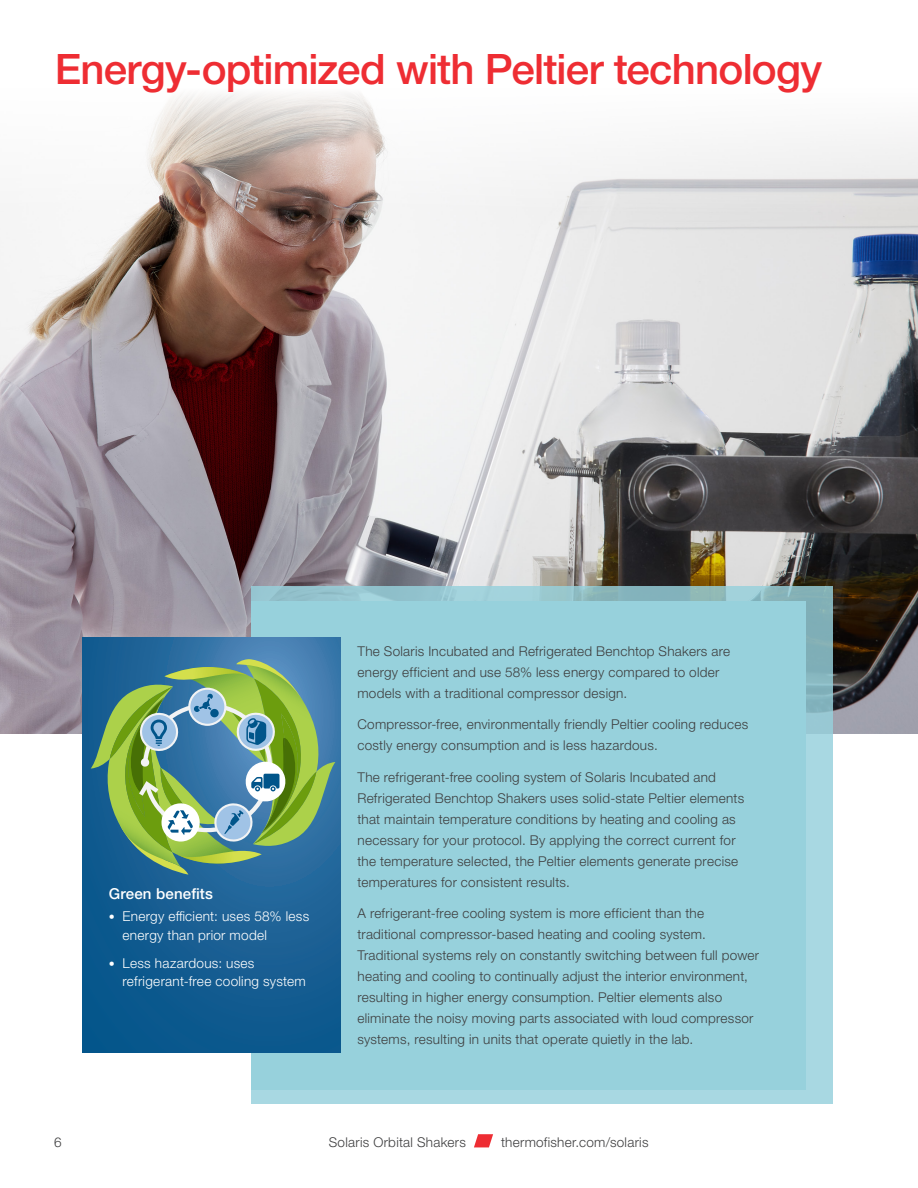
<style>
.page{position:relative;width:918px;height:1188px;background:#fff}
.page>*{position:absolute;margin:0;border:0;box-sizing:border-box;transform-origin:0 0}
.Headline{font:500 42px "Helvetica Neue LTW1 G";letter-spacing:-.02em;color:#ee2d33}
.Content_Header{font:500 15.15px "Helvetica Neue LTW1 G";letter-spacing:.01em;color:#fff}
.t1{font:300 13.65px/18.1px "Helvetica Neue LTW1 G";letter-spacing:.02em;color:#fff}
.Body__Copy__No_Basel{font:300 13.5px/21px "Helvetica Neue LTW1 G";letter-spacing:.02em;color:#3e3e3f}
.s1{font-size:12px}
</style>
<div class="page">
<img style="left:0;top:234px;width:918px;height:500px">
<svg style="left:251px;top:586px;width:582px;height:518px;background:#9dcdd6"></svg>
<svg style="left:0;top:94px;width:918px;height:140px;fill:#f4f4f4"></svg>
<div style="left:251px;top:601px;width:555px;height:489px;background:#97d1dc"></div>
<svg style="left:83px;top:638px;width:258px;height:415px;background:#165e93"></svg>
<svg style="left:91px;top:659px;width:244px;height:216px;background:#689980"></svg>
<svg style="left:474px;top:1134px;width:19px;height:13px"></svg>
<p class="Headline" style="left:55px;top:44px;width:769px">Energy-optimized with Peltier technology</p>
<p class="Content_Header" style="left:109px;top:884px;width:105px">Green benefits</p>
<p class="t1" style="left:123px;top:907px;width:188px;text-indent:-14px"><span class="s1">•</span> Energy efficient: uses 58% less energy than prior model</p>
<p class="t1" style="left:123px;top:954px;width:185px;text-indent:-14px"><span class="s1">•</span> Less hazardous: uses refrigerant-free cooling system</p>
<p class="Body__Copy__No_Basel" style="left:357px;top:640px;width:374px">The Solaris Incubated and Refrigerated Benchtop Shakers are energy efficient and use 58% less energy compared to older models with a traditional compressor design.</p>
<p class="Body__Copy__No_Basel" style="left:357px;top:714px;width:392px">Compressor-free, environmentally friendly Peltier cooling reduces costly energy consumption and is less hazardous.</p>
<p class="Body__Copy__No_Basel" style="left:357px;top:766px;width:388px">The refrigerant-free cooling system of Solaris Incubated and Refrigerated Benchtop Shakers uses solid-state Peltier elements that maintain temperature conditions by heating and cooling as necessary for your protocol. By applying the correct current for the temperature selected, the Peltier elements generate precise temperatures for consistent results.</p>
<p class="Body__Copy__No_Basel" style="left:357px;top:903px;width:403px">A refrigerant-free cooling system is more efficient than the traditional compressor-based heating and cooling system.<br>Traditional systems rely on constantly switching between full power heating and cooling to continually adjust the interior environment, resulting in higher energy consumption. Peltier elements also eliminate the noisy moving parts associated with loud compressor systems, resulting in units that operate quietly in the lab.</p>
<p class="Body__Copy__No_Basel" style="left:54px;top:1132px;width:9px">6</p>
<p class="Body__Copy__No_Basel" style="left:329px;top:1132px;width:139px">Solaris Orbital Shakers</p>
<p class="Body__Copy__No_Basel" style="left:501px;top:1132px;width:149px">thermofisher.com/solaris</p>
</div>
